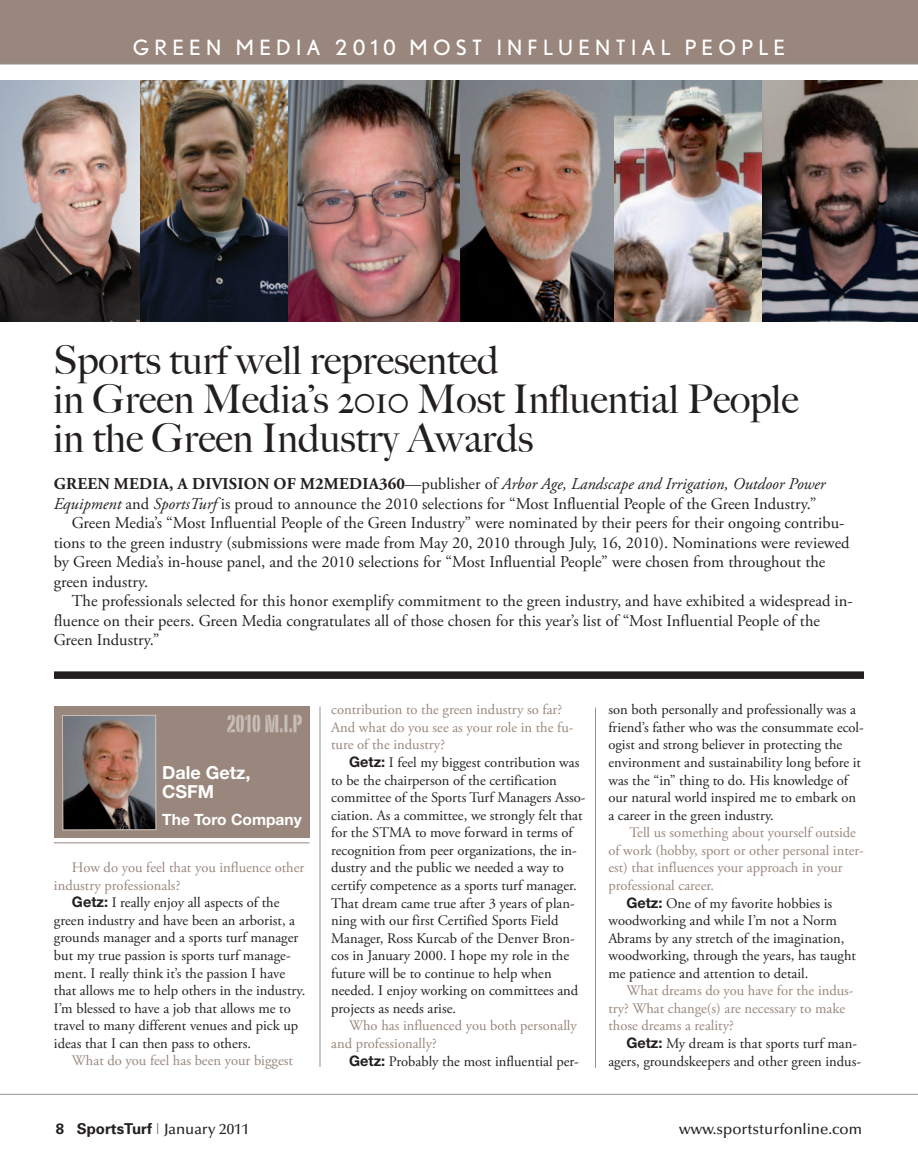
<style>
.page{position:relative;width:918px;height:1175px;background:#fff}
.page>*{position:absolute;margin:0;border:0;box-sizing:border-box;transform-origin:0 0}
.t1{font:500 39.6px/39px "Big Caslon";color:#231f20}
.t2{font:24px "Portago ITCTT";color:#c9beb7}
.t3{font:21px "Nobel";letter-spacing:.25em;color:#fff}
.t4{font:700 18px/18.6px "Helvetica Neue";color:#fff}
.t5{font:16.5px "Adobe Garamond Pro";color:#231f20}
.t6{font:italic 16.5px "Adobe Garamond Pro";color:#231f20}
.t7{font:700 15.6px "Helvetica Neue";color:#fff}
.t8{font:500 15px "Optima";color:#231f20}
.t9{font:700 15px "Univers";color:#231f20}
.t10{font:14.55px "Adobe Garamond Pro";color:#231f20}
.t11{font:14.55px "Adobe Garamond Pro";color:#99877d}
.s1{font-weight:700;font-style:normal}
.s2{font-style:normal}
.s3{font-style:italic}
.s4{font-family:"Helvetica Neue";font-weight:700}
.s5{font-weight:100;font-stretch:ultra-condensed}
.s6{font-family:"Optima";font-weight:500}
</style>
<div class="page">
<div style="left:0;top:0;width:918px;height:63px;background:#99877d"></div>
<div style="left:54px;top:706px;width:255px;height:132px;background:#99877d"></div>
<img style="left:140px;top:80px;width:148px;height:242px">
<hr style="left:0;top:1094px;width:918px;height:1px;background:#939598">
<hr style="left:320px;top:706px;width:1px;height:361px;background:#939598">
<img style="left:0;top:80px;width:140px;height:242px">
<img style="left:288px;top:80px;width:173px;height:242px">
<img style="left:461px;top:80px;width:153px;height:242px">
<img style="left:614px;top:80px;width:149px;height:242px">
<img style="left:763px;top:80px;width:155px;height:242px">
<img style="left:64px;top:717px;width:90px;height:111px">
<div style="left:62px;top:715px;width:94px;height:115px;border:1px solid #c9beb7"></div>
<hr style="left:595px;top:707px;width:1px;height:361px;background:#939598">
<hr style="left:54px;top:842px;width:255px;height:1px;background:#99877d">
<div style="left:54px;top:671px;width:810px;height:8px;background:#231f20"></div>
<hr style="left:0;top:64px;width:918px;height:1px;background:#939598">
<p class="t3" style="left:133px;top:40px;width:654px">GREEN MEDIA 2010 MOST INFLUENTIAL PEOPLE</p>
<p class="t1" style="left:53px;top:341px;width:747px">Sports turf well represented<br>in Green Media’s 2010 Most Influential People in the Green Industry Awards</p>
<p class="t6" style="left:54px;top:477px;width:773px"><span class="s1">GREEN MEDIA, A DIVISION OF M2MEDIA360</span><span class="s2">—publisher of</span> Arbor Age, Landscape and Irrigation, Outdoor Power</p>
<p class="t5" style="left:54px;top:497px;width:764px"><span class="s3">Equipment</span> and <span class="s3">SportsTurf</span> is proud to announce the 2010 selections for “Most Influential People of the Green Industry.”</p>
<p class="t5" style="left:72px;top:516px;width:774px">Green Media’s “Most Influential People of the Green Industry” were nominated by their peers for their ongoing contribu-</p>
<p class="t5" style="left:54px;top:536px;width:797px">tions to the green industry (submissions were made from May 20, 2010 through July, 16, 2010). Nominations were reviewed</p>
<p class="t5" style="left:54px;top:555px;width:773px">by Green Media’s in-house panel, and the 2010 selections for “Most Influential People” were chosen from throughout the</p>
<p class="t5" style="left:54px;top:575px;width:96px">green industry.</p>
<p class="t5" style="left:72px;top:594px;width:783px">The professionals selected for this honor exemplify commitment to the green industry, and have exhibited a widespread in-</p>
<p class="t5" style="left:54px;top:614px;width:768px">fluence on their peers. Green Media congratulates all of those chosen for this year’s list of “Most Influential People of the</p>
<p class="t5" style="left:54px;top:633px;width:107px">Green Industry.”</p>
<p class="t2" style="left:227px;top:708px;width:77px">2010 M.I.P</p>
<p class="t4" style="left:162px;top:765px;width:90px">Dale Getz,<br>CSFM</p>
<p class="t7" style="left:162px;top:813px;width:141px">The Toro Company</p>
<p class="t11" style="left:72px;top:861px;width:234px">How do you feel that you influence other</p>
<p class="t11" style="left:54px;top:879px;width:128px">industry professionals?</p>
<p class="t10" style="left:72px;top:897px;width:209px"><span class="s4">Getz:</span> I really enjoy all aspects of the</p>
<p class="t10" style="left:54px;top:914px;width:243px">green industry and have been an arborist, a</p>
<p class="t10" style="left:54px;top:932px;width:246px">grounds manager and a sports turf manager</p>
<p class="t10" style="left:54px;top:949px;width:238px">but my true passion is sports turf manage-</p>
<p class="t10" style="left:54px;top:967px;width:233px">ment. I really think it’s the passion I have</p>
<p class="t10" style="left:54px;top:984px;width:253px">that allows me to help others in the industry.</p>
<p class="t10" style="left:54px;top:1002px;width:238px">I’m blessed to have a job that allows me to</p>
<p class="t10" style="left:54px;top:1019px;width:246px">travel to many different venues and pick up</p>
<p class="t10" style="left:54px;top:1037px;width:199px">ideas that I can then pass to others.</p>
<p class="t11" style="left:72px;top:1054px;width:222px">What do you feel has been your biggest</p>
<p class="t11" style="left:331px;top:704px;width:232px">contribution to the green industry so far?</p>
<p class="t11" style="left:331px;top:721px;width:244px">And what do you see as your role in the fu-</p>
<p class="t11" style="left:331px;top:739px;width:115px">ture of the industry?</p>
<p class="t10" style="left:349px;top:756px;width:232px"><span class="s4">Getz:</span> I feel my biggest contribution was</p>
<p class="t10" style="left:331px;top:774px;width:227px">to be the chairperson of the certification</p>
<p class="t10" style="left:331px;top:791px;width:256px">committee of the Sports Turf Managers Asso-</p>
<p class="t10" style="left:331px;top:809px;width:253px">ciation. As a committee, we strongly felt that</p>
<p class="t10" style="left:331px;top:827px;width:243px">for the STMA to move forward in terms of</p>
<p class="t10" style="left:331px;top:844px;width:247px">recognition from peer organizations, the in-</p>
<p class="t10" style="left:331px;top:862px;width:234px">dustry and the public we needed a way to</p>
<p class="t10" style="left:331px;top:879px;width:247px">certify competence as a sports turf manager.</p>
<p class="t10" style="left:331px;top:897px;width:245px">That dream came true after 3 years of plan-</p>
<p class="t10" style="left:331px;top:914px;width:229px">ning with our first Certified Sports Field</p>
<p class="t10" style="left:331px;top:932px;width:245px">Manager, Ross Kurcab of the Denver Bron-</p>
<p class="t10" style="left:331px;top:949px;width:240px">cos in January 2000. I hope my role in the</p>
<p class="t10" style="left:331px;top:967px;width:222px">future will be to continue to help when</p>
<p class="t10" style="left:331px;top:984px;width:249px">needed. I enjoy working on committees and</p>
<p class="t10" style="left:331px;top:1002px;width:126px">projects as needs arise.</p>
<p class="t11" style="left:349px;top:1020px;width:229px">Who has influenced you both personally</p>
<p class="t11" style="left:331px;top:1037px;width:107px">and professionally?</p>
<p class="t10" style="left:349px;top:1055px;width:231px"><span class="s4">Getz:</span> Probably the most influential per-</p>
<p class="t10" style="left:608px;top:704px;width:249px">son both personally and professionally was a</p>
<p class="t10" style="left:608px;top:721px;width:257px">friend’s father who was the consummate ecol-</p>
<p class="t10" style="left:608px;top:739px;width:235px">ogist and strong believer in protecting the</p>
<p class="t10" style="left:608px;top:756px;width:254px">environment and sustainability long before it</p>
<p class="t10" style="left:608px;top:774px;width:241px">was the “in” thing to do. His knowledge of</p>
<p class="t10" style="left:608px;top:791px;width:249px">our natural world inspired me to embark on</p>
<p class="t10" style="left:608px;top:809px;width:167px">a career in the green industry.</p>
<p class="t11" style="left:629px;top:827px;width:228px">Tell us something about yourself outside</p>
<p class="t11" style="left:608px;top:844px;width:257px">of work (hobby, sport or other personal inter-</p>
<p class="t11" style="left:608px;top:862px;width:236px">est) that influences your approach in your</p>
<p class="t11" style="left:608px;top:879px;width:107px">professional career.</p>
<p class="t10" style="left:626px;top:897px;width:207px"><span class="s4">Getz:</span> One of my favorite hobbies is</p>
<p class="t10" style="left:608px;top:914px;width:230px">woodworking and while I’m not a Norm</p>
<p class="t10" style="left:608px;top:932px;width:238px">Abrams by any stretch of the imagination,</p>
<p class="t10" style="left:608px;top:949px;width:249px">woodworking, through the years, has taught</p>
<p class="t10" style="left:608px;top:967px;width:201px">me patience and attention to detail.</p>
<p class="t11" style="left:626px;top:984px;width:229px">What dreams do you have for the indus-</p>
<p class="t11" style="left:608px;top:1002px;width:238px">try? What change(s) are necessary to make</p>
<p class="t11" style="left:608px;top:1020px;width:127px">those dreams a reality?</p>
<p class="t10" style="left:626px;top:1037px;width:232px"><span class="s4">Getz:</span> My dream is that sports turf man-</p>
<p class="t10" style="left:608px;top:1055px;width:254px">agers, groundskeepers and other green indus-</p>
<p class="t9" style="left:56px;top:1123px;width:195px">8 SportsTurf <span class="s5">|</span> <span class="s6">January 2011</span></p>
<p class="t8" style="left:679px;top:1122px;width:185px">www.sportsturfonline.com</p>
</div>
